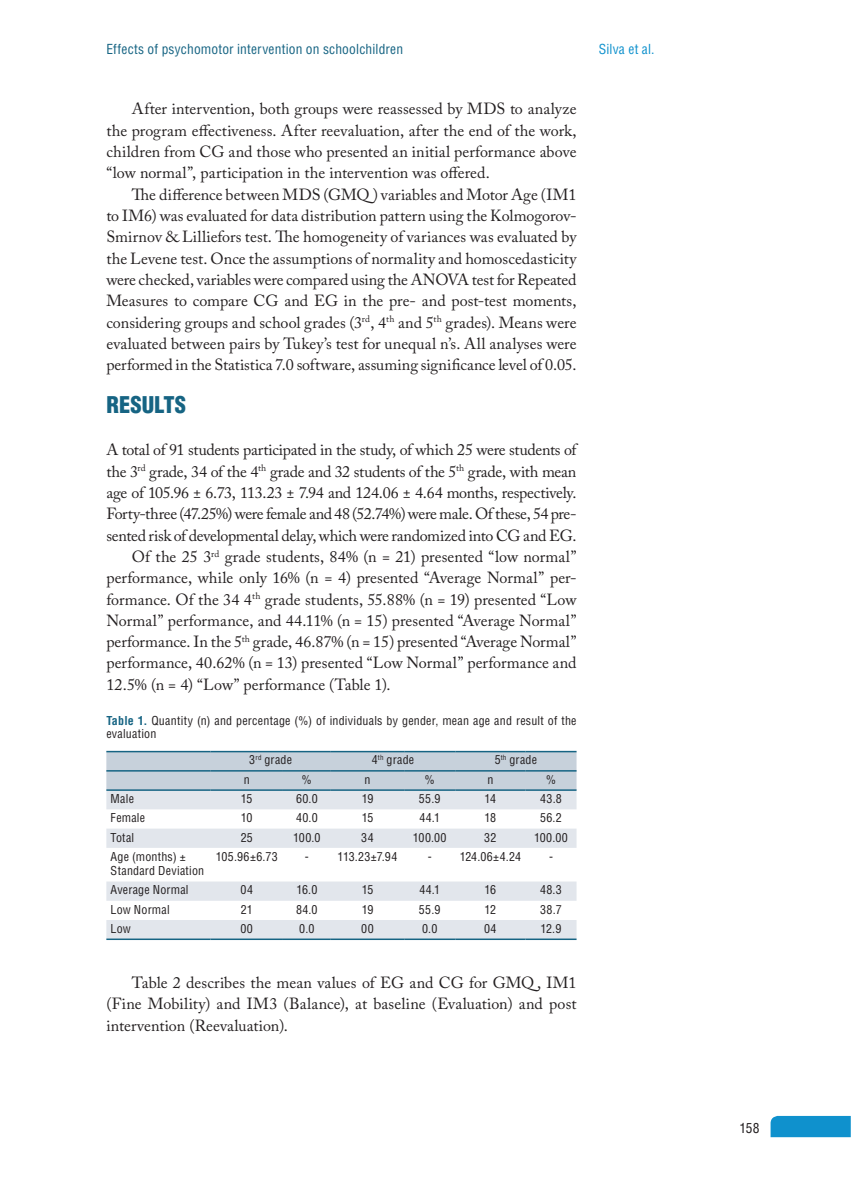
<style>
.page{position:relative;width:851px;height:1191px;background:#fff}
.page>*{position:absolute;margin:0;border:0;box-sizing:border-box;transform-origin:0 0}
.t1{font:900 condensed 22.5px "Helvetica LT Std";letter-spacing:.005em;color:#166483}
.t2{font:16.05px/21.3px "Adobe Caslon Pro";letter-spacing:-.005em;color:#231f20;text-align:justify}
.t3{font:16.05px "Adobe Caslon Pro";letter-spacing:-.025em;color:#231f20}
.t4{font:condensed 13.5px "Helvetica LT Std";letter-spacing:.015em;color:#166483}
.t5{font:condensed 13.5px "Helvetica LT Std";letter-spacing:.015em;color:#0f91cd}
.t6{font:condensed 13.5px "Helvetica LT Std";color:#231f20}
.t7{font:condensed 12px/13.5px "Helvetica LT Std";letter-spacing:.02em;color:#231f20}
.s1{font-weight:700;color:#166483}
</style>
<div class="page">
<div style="left:770px;top:1116px;width:80px;height:21px;background:#0f91cd"></div>
<div style="left:106px;top:752px;width:470px;height:37px;background:#c7d1db"></div>
<svg style="left:106px;top:791px;width:470px;height:147px;fill:#e8ebf0"></svg>
<hr style="left:106px;top:770px;width:104px;height:1px;background:#166483">
<hr style="left:210px;top:770px;width:73px;height:1px;background:#166483">
<hr style="left:283px;top:770px;width:48px;height:1px;background:#166483">
<hr style="left:331px;top:770px;width:73px;height:1px;background:#166483">
<hr style="left:404px;top:770px;width:51px;height:1px;background:#166483">
<hr style="left:455px;top:770px;width:70px;height:1px;background:#166483">
<hr style="left:525px;top:770px;width:51px;height:1px;background:#166483">
<hr style="left:106px;top:751px;width:104px;height:1px;background:#166483">
<hr style="left:210px;top:751px;width:73px;height:1px;background:#166483">
<hr style="left:283px;top:751px;width:48px;height:1px;background:#166483">
<hr style="left:331px;top:751px;width:73px;height:1px;background:#166483">
<hr style="left:404px;top:751px;width:51px;height:1px;background:#166483">
<hr style="left:455px;top:751px;width:70px;height:1px;background:#166483">
<hr style="left:525px;top:751px;width:51px;height:1px;background:#166483">
<hr style="left:106px;top:789px;width:104px;height:2px;background:#166483">
<hr style="left:210px;top:789px;width:73px;height:2px;background:#166483">
<hr style="left:283px;top:789px;width:48px;height:2px;background:#166483">
<hr style="left:331px;top:789px;width:73px;height:2px;background:#166483">
<hr style="left:404px;top:789px;width:51px;height:2px;background:#166483">
<hr style="left:455px;top:789px;width:70px;height:2px;background:#166483">
<hr style="left:525px;top:789px;width:51px;height:2px;background:#166483">
<hr style="left:106px;top:938px;width:104px;height:2px;background:#166483">
<hr style="left:210px;top:938px;width:73px;height:2px;background:#166483">
<hr style="left:283px;top:938px;width:48px;height:2px;background:#166483">
<hr style="left:331px;top:938px;width:73px;height:2px;background:#166483">
<hr style="left:404px;top:938px;width:51px;height:2px;background:#166483">
<hr style="left:455px;top:938px;width:70px;height:2px;background:#166483">
<hr style="left:525px;top:938px;width:51px;height:2px;background:#166483">
<p class="t4" style="left:106px;top:41px;width:298px">Effects of psychomotor intervention on schoolchildren</p>
<p class="t5" style="left:598px;top:41px;width:57px">Silva et al.</p>
<p class="t2" style="left:106px;top:98px;width:471px;text-indent:26px">After intervention, both groups were reassessed by MDS to analyze the program effectiveness. After reevaluation, after the end of the work, children from CG and those who presented an initial performance above “low normal”, participation in the intervention was offered.</p>
<p class="t2" style="left:106px;top:183px;width:471px;text-indent:26px">The difference between MDS (GMQ ) variables and Motor Age (IM1 to IM6) was evaluated for data distribution pattern using the Kolmogorov-Smirnov &amp; Lilliefors test. The homogeneity of variances was evaluated by the Levene test. Once the assumptions of normality and homoscedasticity were checked, variables were compared using the ANOVA test for Repeated Measures to compare CG and EG in the pre- and post-test moments, considering groups and school grades (3<sup>rd</sup>, 4<sup>th</sup> and 5<sup>th</sup> grades). Means were evaluated between pairs by Tukey’s test for unequal n’s. All analyses were performed in the Statistica 7.0 software, assuming significance level of 0.05.</p>
<h1 class="t1" style="left:106px;top:390px;width:81px">RESULTS</h1>
<p class="t2" style="left:106px;top:439px;width:471px">A total of 91 students participated in the study, of which 25 were students of</p>
<p class="t2" style="left:106px;top:460px;width:471px">the 3<sup>rd</sup> grade, 34 of the 4<sup>th</sup> grade and 32 students of the 5<sup>th</sup> grade, with mean</p>
<p class="t2" style="left:106px;top:482px;width:471px">age of 105.96 ± 6.73, 113.23 ± 7.94 and 124.06 ± 4.64 months, respectively.</p>
<p class="t3" style="left:106px;top:504px;width:471px">Forty-three (47.25%) were female and 48 (52.74%) were male. Of these, 54 pre-</p>
<p class="t2" style="left:106px;top:524px;width:471px">sented risk of developmental delay, which were randomized into CG and EG.</p>
<p class="t2" style="left:132px;top:546px;width:446px">Of the 25 3<sup>rd</sup> grade students, 84% (n = 21) presented “low normal”</p>
<p class="t2" style="left:106px;top:567px;width:471px">performance, while only 16% (n = 4) presented “Average Normal” per-</p>
<p class="t2" style="left:106px;top:588px;width:471px">formance. Of the 34 4<sup>th</sup> grade students, 55.88% (n = 19) presented “Low</p>
<p class="t2" style="left:106px;top:609px;width:471px">Normal” performance, and 44.11% (n = 15) presented “Average Normal”</p>
<p class="t2" style="left:106px;top:631px;width:471px">performance. In the 5<sup>th</sup> grade, 46.87% (n = 15) presented “Average Normal”</p>
<p class="t2" style="left:106px;top:652px;width:471px">performance, 40.62% (n = 13) presented “Low Normal” performance and</p>
<p class="t2" style="left:106px;top:673px;width:286px">12.5% (n = 4) “Low” performance (Table 1).</p>
<p class="t7" style="left:106px;top:713px;width:471px"><span class="s1">Table 1.</span> Quantity (n) and percentage (%) of individuals by gender, mean age and result of the evaluation</p>
<p class="t7" style="left:249px;top:753px;width:44px">3<sup>rd</sup> grade</p>
<p class="t7" style="left:372px;top:753px;width:44px">4<sup>th</sup> grade</p>
<p class="t7" style="left:494px;top:753px;width:44px">5<sup>th</sup> grade</p>
<p class="t7" style="left:244px;top:772px;width:7px">n</p>
<p class="t7" style="left:302px;top:772px;width:11px">%</p>
<p class="t7" style="left:364px;top:772px;width:7px">n</p>
<p class="t7" style="left:424px;top:772px;width:11px">%</p>
<p class="t7" style="left:487px;top:772px;width:7px">n</p>
<p class="t7" style="left:546px;top:772px;width:11px">%</p>
<p class="t7" style="left:111px;top:791px;width:25px">Male</p>
<p class="t7" style="left:241px;top:791px;width:13px">15</p>
<p class="t7" style="left:296px;top:791px;width:23px">60.0</p>
<p class="t7" style="left:361px;top:791px;width:13px">19</p>
<p class="t7" style="left:419px;top:791px;width:23px">55.9</p>
<p class="t7" style="left:484px;top:791px;width:13px">14</p>
<p class="t7" style="left:540px;top:791px;width:23px">43.8</p>
<p class="t7" style="left:111px;top:811px;width:36px">Female</p>
<p class="t7" style="left:241px;top:811px;width:13px">10</p>
<p class="t7" style="left:296px;top:811px;width:23px">40.0</p>
<p class="t7" style="left:361px;top:811px;width:13px">15</p>
<p class="t7" style="left:419px;top:811px;width:22px">44.1</p>
<p class="t7" style="left:484px;top:811px;width:13px">18</p>
<p class="t7" style="left:540px;top:811px;width:23px">56.2</p>
<p class="t7" style="left:111px;top:830px;width:25px">Total</p>
<p class="t7" style="left:241px;top:830px;width:14px">25</p>
<p class="t7" style="left:293px;top:830px;width:29px">100.0</p>
<p class="t7" style="left:361px;top:830px;width:14px">34</p>
<p class="t7" style="left:413px;top:830px;width:35px">100.00</p>
<p class="t7" style="left:484px;top:830px;width:14px">32</p>
<p class="t7" style="left:534px;top:830px;width:35px">100.00</p>
<p class="t7" style="left:111px;top:849px;width:95px;line-height:14.4px">Age (months) ±<br>Standard Deviation</p>
<p class="t7" style="left:216px;top:849px;width:63px">105.96±6.73</p>
<p class="t7" style="left:305px;top:849px;width:94px">- 113.23±7.94</p>
<p class="t7" style="left:427px;top:849px;width:95px">- 124.06±4.24</p>
<p class="t7" style="left:549px;top:849px;width:5px">-</p>
<p class="t7" style="left:111px;top:883px;width:79px">Average Normal</p>
<p class="t7" style="left:240px;top:883px;width:14px">04</p>
<p class="t7" style="left:296px;top:883px;width:22px">16.0</p>
<p class="t7" style="left:361px;top:883px;width:13px">15</p>
<p class="t7" style="left:419px;top:883px;width:22px">44.1</p>
<p class="t7" style="left:484px;top:883px;width:13px">16</p>
<p class="t7" style="left:540px;top:883px;width:23px">48.3</p>
<p class="t7" style="left:111px;top:902px;width:61px">Low Normal</p>
<p class="t7" style="left:241px;top:902px;width:14px">21</p>
<p class="t7" style="left:296px;top:902px;width:23px">84.0</p>
<p class="t7" style="left:361px;top:902px;width:13px">19</p>
<p class="t7" style="left:419px;top:902px;width:23px">55.9</p>
<p class="t7" style="left:484px;top:902px;width:13px">12</p>
<p class="t7" style="left:540px;top:902px;width:23px">38.7</p>
<p class="t7" style="left:111px;top:921px;width:22px">Low</p>
<p class="t7" style="left:240px;top:921px;width:14px">00</p>
<p class="t7" style="left:299px;top:921px;width:17px">0.0</p>
<p class="t7" style="left:361px;top:921px;width:14px">00</p>
<p class="t7" style="left:422px;top:921px;width:17px">0.0</p>
<p class="t7" style="left:484px;top:921px;width:14px">04</p>
<p class="t7" style="left:540px;top:921px;width:22px">12.9</p>
<p class="t2" style="left:106px;top:972px;width:471px;text-indent:26px">Table 2 describes the mean values of EG and CG for GMQ , IM1 (Fine Mobility) and IM3 (Balance), at baseline (Evaluation) and post intervention (Reevaluation).</p>
<p class="t6" style="left:739px;top:1120px;width:22px">158</p>
</div>
